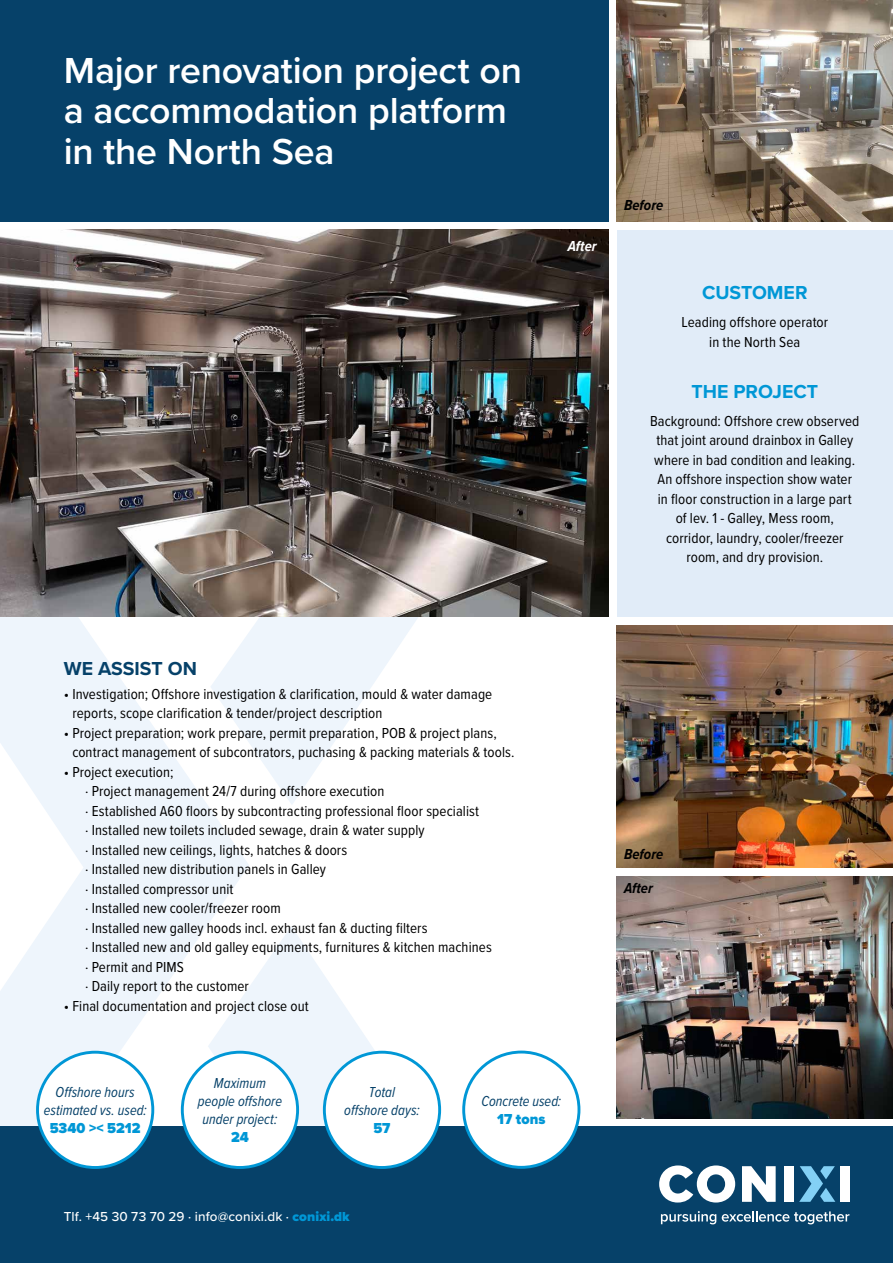
<style>
.page{position:relative;width:893px;height:1263px;background:#fff}
.page>*{position:absolute;margin:0;border:0;box-sizing:border-box;transform-origin:0 0}
.t1{font:600 37.5px/40.5px "Proxima Nova";letter-spacing:-.005em;color:#fff}
.t2{font:700 19.5px "Proxima Nova";color:#0097d6}
.t3{font:700 19.5px "Proxima Nova";color:#064169}
.t4{font:15px/19.5px "Proxima Nova Cond";letter-spacing:.005em;color:#000}
.t5{font:italic 15px/18px "Proxima Nova Cond";letter-spacing:.005em;color:#064169;text-align:center;scale:.95 1}
.t6{font:900 15px "Proxima Nova";color:#0097d6;scale:.95 1}
.t7{font:italic 700 15px "Proxima Nova Cond";color:#000}
.t8{font:italic 700 15px "Proxima Nova Cond";color:#fff}
.t9{font:500 13.5px "Proxima Nova";letter-spacing:.01em;color:#fff}
.s1{font-weight:900;color:#0097d6}
</style>
<div class="page">
<svg style="left:249px;top:617px;width:169px;height:187px"></svg>
<svg style="left:0;top:617px;width:249px;height:510px;fill:#eef5fc"></svg>
<svg style="left:208px;top:926px;width:218px;height:201px"></svg>
<svg style="left:608px;top:0;width:9px;height:213px"></svg>
<img style="left:617px;top:625px;width:276px;height:242px">
<img style="left:617px;top:876px;width:276px;height:242px">
<img style="left:617px;top:0;width:276px;height:221px">
<img style="left:0;top:230px;width:608px;height:387px">
<div style="left:0;top:1127px;width:893px;height:136px;background:#064169"></div>
<div style="left:0;top:0;width:608px;height:221px;background:#064169"></div>
<div style="left:617px;top:230px;width:276px;height:387px;background:#deeaf8"></div>
<div style="left:38px;top:1052px;width:115px;height:115px;background:#fff;border-radius:50%"></div>
<div style="left:36px;top:1051px;width:118px;height:118px;border:3px solid #0097d6;border-radius:50%"></div>
<div style="left:182px;top:1052px;width:116px;height:115px;background:#fff;border-radius:50%"></div>
<div style="left:181px;top:1051px;width:118px;height:118px;border:3px solid #0097d6;border-radius:50%"></div>
<div style="left:324px;top:1052px;width:116px;height:115px;background:#fff;border-radius:50%"></div>
<div style="left:323px;top:1051px;width:118px;height:118px;border:3px solid #0097d6;border-radius:50%"></div>
<div style="left:464px;top:1052px;width:115px;height:115px;background:#fff;border-radius:50%"></div>
<div style="left:462px;top:1050px;width:118px;height:119px;border:3px solid #0097d6;border-radius:50%"></div>
<svg style="left:659px;top:1165px;width:76px;height:37px"></svg>
<svg style="left:742px;top:1166px;width:34px;height:36px"></svg>
<div style="left:784px;top:1166px;width:10px;height:36px;background:#fff"></div>
<div style="left:840px;top:1166px;width:10px;height:36px;background:#fff"></div>
<svg style="left:661px;top:1211px;width:55px;height:13px"></svg>
<svg style="left:722px;top:1211px;width:127px;height:13px"></svg>
<svg style="left:799px;top:1166px;width:36px;height:36px"></svg>
<h1 class="t1" style="left:64px;top:49px;width:460px">Major renovation project on a accommodation platform in the North Sea</h1>
<p class="t8" style="left:568px;top:235px;width:30px">After</p>
<p class="t7" style="left:624px;top:194px;width:41px">Before</p>
<h2 class="t2" style="left:702px;top:278px;width:107px">CUSTOMER</h2>
<p class="t4" style="left:681px;top:312px;width:148px;text-align:center">Leading offshore operator in the North Sea</p>
<h2 class="t2" style="left:691px;top:377px;width:128px">THE PROJECT</h2>
<p class="t4" style="left:650px;top:410px;width:211px;text-align:center">Background: Offshore crew observed that joint around drainbox in Galley where in bad condition and leaking.<br>An offshore inspection show water<br>in floor construction in a large part<br>of lev. 1 - Galley, Mess room,<br>corridor, laundry, cooler/freezer room, and dry provision.</p>
<h2 class="t3" style="left:64px;top:654px;width:135px">WE ASSIST ON</h2>
<p class="t4" style="left:72px;top:683px;width:421px;text-indent:-9px">• Investigation; Offshore investigation &amp; clarification, mould &amp; water damage reports, scope clarification &amp; tender/project description</p>
<p class="t4" style="left:72px;top:722px;width:444px;text-indent:-9px">• Project preparation; work prepare, permit preparation, POB &amp; project plans, contract management of subcontrators, puchasing &amp; packing materials &amp; tools.</p>
<p class="t4" style="left:85px;top:761px;width:408px;text-indent:-21px">• Project execution;<br>· Project management 24/7 during offshore execution<br>· Established A60 floors by subcontracting professional floor specialist<br>· Installed new toilets included sewage, drain &amp; water supply<br>· Installed new ceilings, lights, hatches &amp; doors<br>· Installed new distribution panels in Galley<br>· Installed compressor unit<br>· Installed new cooler/freezer room<br>· Installed new galley hoods incl. exhaust fan &amp; ducting filters<br>· Installed new and old galley equipments, furnitures &amp; kitchen machines · Permit and PIMS<br>· Daily report to the customer</p>
<p class="t4" style="left:64px;top:995px;width:247px">• Final documentation and project close out</p>
<p class="t5" style="left:44px;top:1082px;width:110px">Offshore hours estimated vs. used:</p>
<p class="t6" style="left:50px;top:1116px;width:97px">5340 &gt;&lt; 5212</p>
<p class="t5" style="left:198px;top:1073px;width:90px">Maximum people offshore under project:</p>
<p class="t6" style="left:231px;top:1125px;width:20px">24</p>
<p class="t5" style="left:344px;top:1082px;width:81px">Total<br>offshore days:</p>
<p class="t6" style="left:374px;top:1116px;width:19px">57</p>
<p class="t9" style="left:64px;top:1207px;width:288px">Tlf. +45 30 73 70 29 · info@conixi.dk · <span class="s1">conixi.dk</span></p>
<p class="t5" style="left:481px;top:1091px;width:85px">Concrete used:</p>
<p class="t6" style="left:497px;top:1107px;width:52px">17 tons</p>
<p class="t7" style="left:624px;top:843px;width:41px">Before</p>
<p class="t7" style="left:624px;top:877px;width:30px">After</p>
</div>
